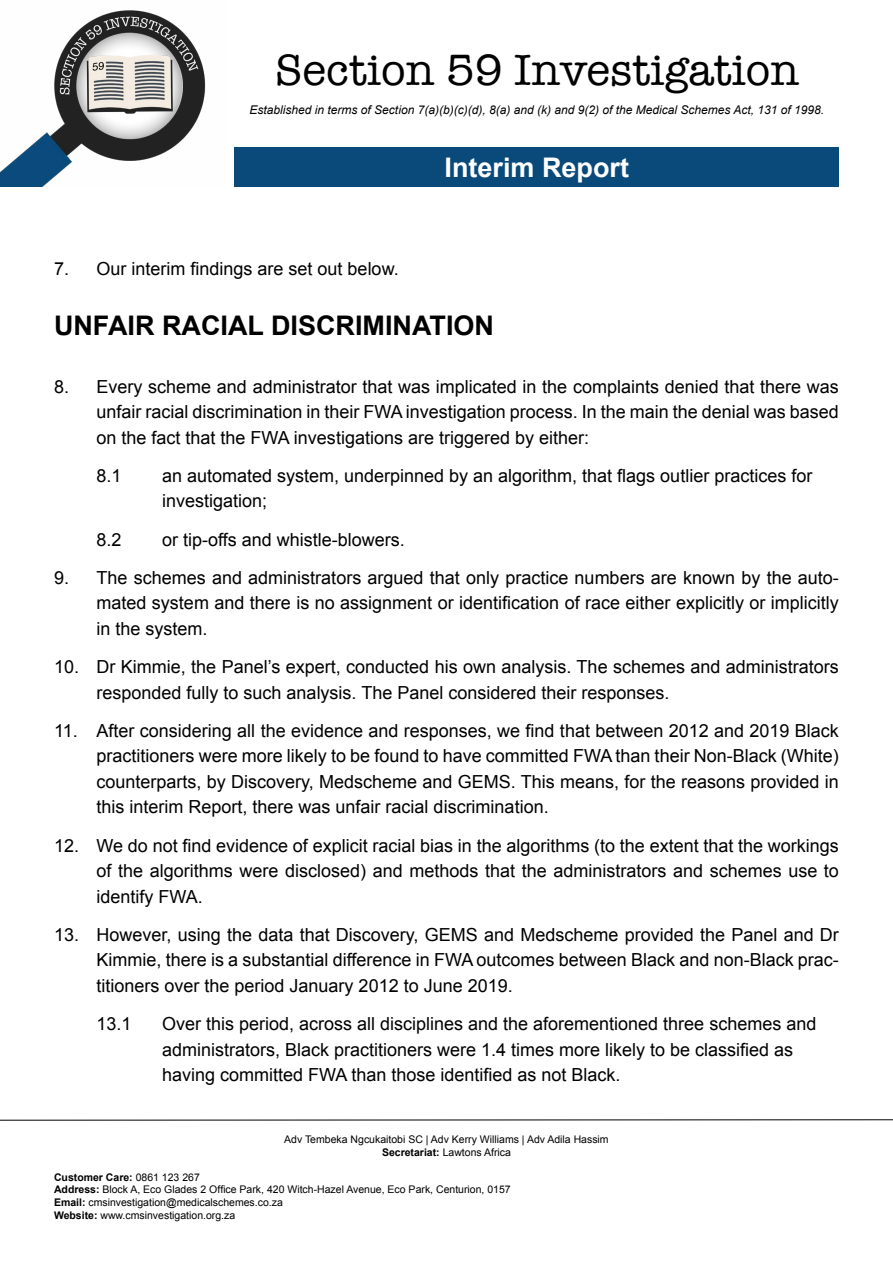
<style>
.page{position:relative;width:893px;height:1263px;background:#fff}
.page>*{position:absolute;margin:0;border:0;box-sizing:border-box;transform-origin:0 0}
.t1{font:45px "American Typewriter";color:#000}
.t2{font:700 27px "Arial";color:#000}
.t3{font:700 27px "Arial";color:#fff}
.t4{font:18px/25.5px "Arial";color:#000;text-align:justify}
.t5{font:italic 12px "Arial";color:#000}
.t6{font:10.5px/12.6px "Arial";color:#000;text-align:center}
.s1{font-weight:700}
</style>
<div class="page">
<hr style="left:0;top:1119px;width:893px;height:1px;background:#000">
<img style="left:0;top:10px;width:206px;height:176px">
<div style="left:235px;top:147px;width:604px;height:39px;background:#094a7b"></div>
<h1 class="t1" style="left:275px;top:36px;width:526px">Section 59 Investigation</h1>
<p class="t5" style="left:250px;top:102px;width:576px">Established in terms of Section 7(a)(b)(c)(d), 8(a) and (k) and 9(2) of the Medical Schemes Act, 131 of 1998.</p>
<p class="t4" style="left:54px;top:256px;width:346px">7. Our interim findings are set out below.</p>
<h2 class="t3" style="left:445px;top:149px;width:186px">Interim Report</h2>
<h2 class="t2" style="left:54px;top:308px;width:441px">UNFAIR RACIAL DISCRIMINATION</h2>
<p class="t4" style="left:97px;top:374px;width:744px;text-indent:-43px">8. Every scheme and administrator that was implicated in the complaints denied that there was unfair racial discrimination in their FWA investigation process. In the main the denial was based on the fact that the FWA investigations are triggered by either:</p>
<p class="t4" style="left:97px;top:463px;width:27px">8.1</p>
<p class="t4" style="left:162px;top:463px;width:652px">an automated system, underpinned by an algorithm, that flags outlier practices for investigation;</p>
<p class="t4" style="left:97px;top:527px;width:27px">8.2</p>
<p class="t4" style="left:162px;top:527px;width:244px">or tip-offs and whistle-blowers.</p>
<p class="t4" style="left:97px;top:565px;width:744px;text-indent:-43px">9. The schemes and administrators argued that only practice numbers are known by the auto&shy;mated system and there is no assignment or identification of race either explicitly or implicitly in the system.</p>
<p class="t4" style="left:97px;top:654px;width:744px;text-indent:-43px">10. Dr Kimmie, the Panel’s expert, conducted his own analysis. The schemes and administrators responded fully to such analysis. The Panel considered their responses.</p>
<p class="t4" style="left:97px;top:718px;width:744px;text-indent:-43px">11. After considering all the evidence and responses, we find that between 2012 and 2019 Black practitioners were more likely to be found to have committed FWA than their Non-Black (White) counterparts, by Discovery, Medscheme and GEMS. This means, for the reasons provided in this interim Report, there was unfair racial discrimination.</p>
<p class="t4" style="left:97px;top:833px;width:744px;text-indent:-43px">12. We do not find evidence of explicit racial bias in the algorithms (to the extent that the workings of the algorithms were disclosed) and methods that the administrators and schemes use to identify FWA.</p>
<p class="t4" style="left:97px;top:922px;width:744px;text-indent:-43px">13. However, using the data that Discovery, GEMS and Medscheme provided the Panel and Dr Kimmie, there is a substantial difference in FWA outcomes between Black and non-Black prac&shy;titioners over the period January 2012 to June 2019.</p>
<p class="t4" style="left:97px;top:1011px;width:37px">13.1</p>
<p class="t4" style="left:162px;top:1011px;width:656px;text-align:left">Over this period, across all disciplines and the aforementioned three schemes and administrators, Black practitioners were 1.4 times more likely to be classified as having committed FWA than those identified as not Black.</p>
<p class="t6" style="left:284px;top:1133px;width:326px">Adv Tembeka Ngcukaitobi SC | Adv Kerry Williams | Adv Adila Hassim<br><span class="s1">Secretariat:</span> Lawtons Africa</p>
<p class="t6" style="left:54px;top:1171px;width:458px;text-align:left"><span class="s1">Customer Care:</span> 0861 123 267<br><span class="s1">Address:</span> Block A, Eco Glades 2 Office Park, 420 Witch-Hazel Avenue, Eco Park, Centurion, 0157<br><span class="s1">Email:</span> cmsinvestigation@medicalschemes.co.za<br><span class="s1">Website:</span> www.cmsinvestigation.org.za</p>
</div>
